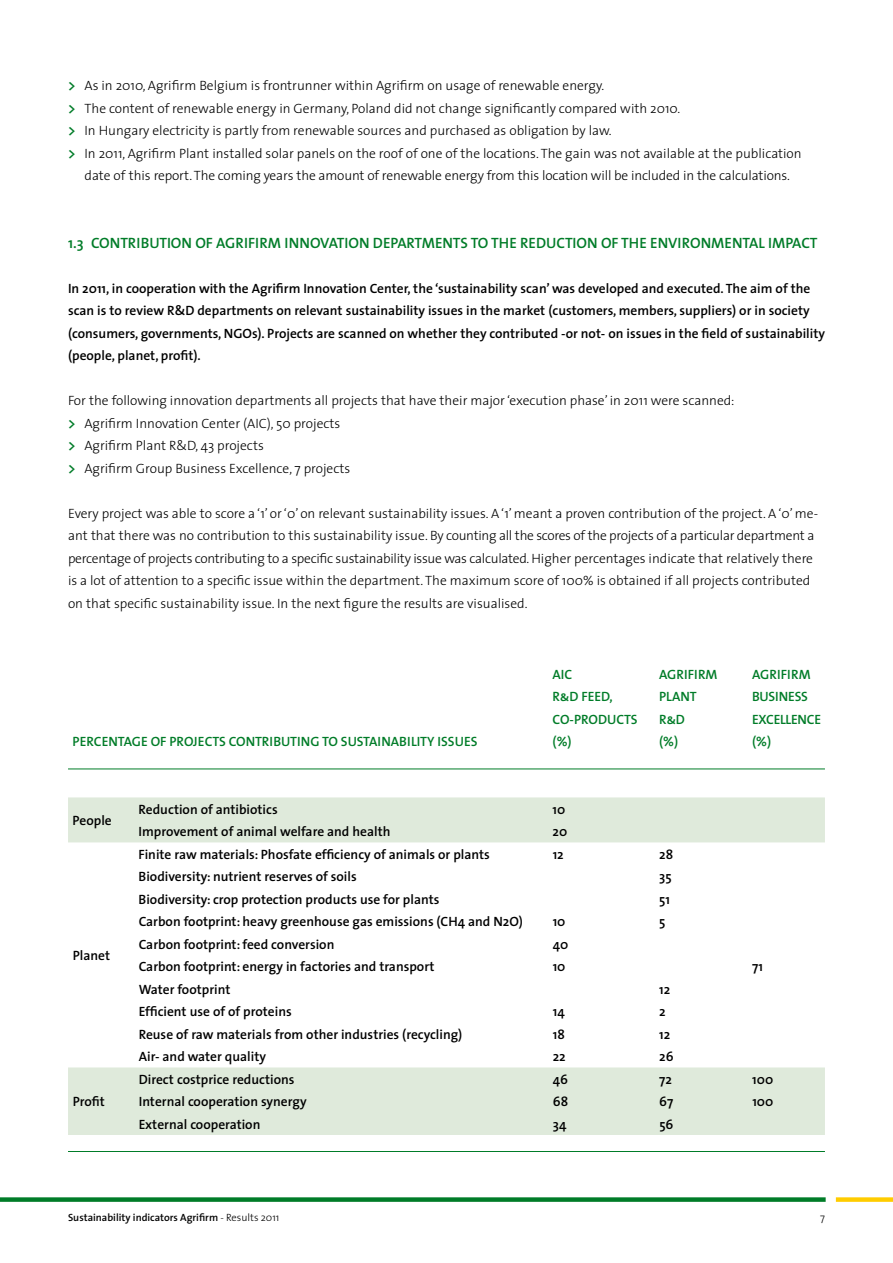
<style>
.page{position:relative;width:893px;height:1263px;background:#fff}
.page>*{position:absolute;margin:0;border:0;box-sizing:border-box;transform-origin:0 0}
.t1{font:600 15px "The Sans";color:#007c28}
.t2{font:300 13.5px/22.5px "The Sans";color:#000}
.t3{font:600 13.5px/22.5px "The Sans";color:#000}
.t4{font:13.5px "The Sans Semi Bold Caps";color:#007c28}
.t5{font:600 10.5px "The Sans";color:#000}
.t6{font:300 10.5px "The Sans";color:#000}
.s1{font-weight:600;font-size:15px;color:#007c28}
.s2{font-weight:300}
</style>
<div class="page">
<div style="left:0;top:1197px;width:826px;height:5px;background:#007c28"></div>
<div style="left:836px;top:1197px;width:57px;height:5px;background:#fc0"></div>
<hr style="left:68px;top:768px;width:757px;height:1px;background:#007c28">
<div style="left:68px;top:797px;width:757px;height:45px;background:#dfeadb"></div>
<div style="left:68px;top:1067px;width:757px;height:68px;background:#dfeadb"></div>
<hr style="left:68px;top:1151px;width:757px;height:1px;background:#007c28">
<p class="t2" style="left:68px;top:74px;width:538px"><span class="s1">&gt;</span> As in 2010, Agrifirm Belgium is frontrunner within Agrifirm on usage of renewable energy.</p>
<p class="t2" style="left:68px;top:96px;width:614px"><span class="s1">&gt;</span> The content of renewable energy in Germany, Poland did not change significantly compared with 2010.</p>
<p class="t2" style="left:68px;top:119px;width:545px"><span class="s1">&gt;</span> In Hungary electricity is partly from renewable sources and purchased as obligation by law.</p>
<p class="t2" style="left:68px;top:141px;width:735px"><span class="s1">&gt;</span> In 2011, Agrifirm Plant installed solar panels on the roof of one of the locations. The gain was not available at the publication</p>
<p class="t2" style="left:85px;top:164px;width:707px">date of this report. The coming years the amount of renewable energy from this location will be included in the calculations.</p>
<p class="t1" style="left:68px;top:230px;width:33px">1.3 Contribution</p>
<p class="t1" style="left:195px;top:230px;width:49px">of Agrifirm</p>
<p class="t1" style="left:284px;top:230px;width:10px">inno</p>
<p class="t1" style="left:320px;top:230px;width:18px">vation</p>
<p class="t1" style="left:373px;top:230px;width:35px">departments</p>
<p class="t1" style="left:471px;top:230px;width:104px">to the reduction</p>
<p class="t1" style="left:601px;top:230px;width:87px">of the environmental</p>
<p class="t1" style="left:768px;top:230px;width:49px">im pact</p>
<p class="t3" style="left:68px;top:276px;width:758px">In 2011, in cooperation with the Agrifirm Innovation Center, the ‘sustainability scan’ was developed and executed. The aim of the scan is to review R&amp;D departments on relevant sustainability issues in the market (customers, members, suppliers) or in society (consumers, governments, NGOs). Projects are scanned on whether they contributed -or not- on issues in the field of sustainability (people, planet, profit).</p>
<p class="t2" style="left:68px;top:389px;width:668px">For the following innovation departments all projects that have their major ‘execution phase’ in 2011 were scanned: <span class="s1">&gt;</span> Agrifirm Innovation Center (AIC), 50 projects<br><span class="s1">&gt;</span> Agrifirm Plant R&amp;D, 43 projects<br><span class="s1">&gt;</span> Agrifirm Group Business Excellence, 7 projects</p>
<p class="t2" style="left:68px;top:501px;width:752px">Every project was able to score a ‘1’ or ‘0’ on relevant sustainability issues. A ‘1’ meant a proven contribution of the project. A ‘0’ me&shy;ant that there was no contribution to this sustainability issue. By counting all the scores of the projects of a particular department a percentage of projects contributing to a specific sustainability issue was calculated. Higher percentages indicate that relatively there is a lot of attention to a specific issue within the department. The maximum score of 100% is obtained if all projects contributed on that specific sustainability issue. In the next figure the results are visualised.</p>
<p class="t4" style="left:561px;top:663px;width:7px">ICA</p>
<p class="t4" style="left:667px;top:663px;width:73px">GRI FI RM A</p>
<p class="t4" style="left:760px;top:663px;width:52px">GRI FI RM</p>
<p class="t4" style="left:553px;top:685px;width:62px">R&amp;D FEED,</p>
<p class="t4" style="left:659px;top:685px;width:39px">PLANT</p>
<p class="t4" style="left:752px;top:685px;width:35px">BUSINESS</p>
<p class="t4" style="left:553px;top:708px;width:152px">CO-PRODUCTS R&amp;DE</p>
<p class="t4" style="left:758px;top:708px;width:16px">XCELLENCE</p>
<p class="t4" style="left:73px;top:730px;width:16px">PERCENTAGE</p>
<p class="t4" style="left:151px;top:730px;width:55px">OF PROJECTS</p>
<p class="t4" style="left:229px;top:730px;width:9px">CONTR</p>
<p class="t4" style="left:270px;top:730px;width:200px">IBUTING TO SUSTAINABILITY ISSUES</p>
<p class="t4" style="left:553px;top:730px;width:21px">(%)</p>
<p class="t4" style="left:659px;top:730px;width:21px">(%)</p>
<p class="t4" style="left:752px;top:730px;width:21px">(%)</p>
<p class="t3" style="left:139px;top:797px;width:141px">Reduction of antibiotics</p>
<p class="t3" style="left:553px;top:797px;width:14px">10</p>
<p class="t3" style="left:73px;top:809px;width:41px">People</p>
<p class="t3" style="left:139px;top:820px;width:253px">Improvement of animal welfare and health</p>
<p class="t3" style="left:553px;top:820px;width:16px">20</p>
<p class="t3" style="left:139px;top:842px;width:353px">Finite raw materials: Phosfate efficiency of animals or plants</p>
<p class="t3" style="left:553px;top:842px;width:13px">12</p>
<p class="t3" style="left:659px;top:842px;width:15px">28</p>
<p class="t3" style="left:139px;top:865px;width:220px">Biodiversity: nutrient reserves of soils</p>
<p class="t3" style="left:659px;top:865px;width:14px">35</p>
<p class="t3" style="left:139px;top:887px;width:302px">Biodiversity: crop protection products use for plants</p>
<p class="t3" style="left:659px;top:887px;width:12px">51</p>
<p class="t3" style="left:73px;top:910px;width:38px">C</p>
<p class="t3" style="left:146px;top:910px;width:378px">arbon footprint: heavy greenhouse gas emissions (CH4 and N2O)</p>
<p class="t3" style="left:553px;top:910px;width:14px">10</p>
<p class="t3" style="left:659px;top:910px;width:8px">5</p>
<p class="t3" style="left:73px;top:932px;width:38px">C</p>
<p class="t3" style="left:146px;top:932px;width:190px">arbon footprint: feed conversion</p>
<p class="t3" style="left:553px;top:932px;width:17px">40</p>
<p class="t3" style="left:73px;top:949px;width:39px;line-height:11.2px">Planet<br>C</p>
<p class="t3" style="left:146px;top:955px;width:290px">arbon footprint: energy in factories and transport</p>
<p class="t3" style="left:553px;top:955px;width:14px">10</p>
<p class="t3" style="left:752px;top:955px;width:12px">71</p>
<p class="t3" style="left:139px;top:977px;width:93px">Water footprint</p>
<p class="t3" style="left:659px;top:977px;width:13px">12</p>
<p class="t3" style="left:139px;top:1000px;width:155px">Efficient use of of proteins</p>
<p class="t3" style="left:553px;top:1000px;width:14px">14</p>
<p class="t3" style="left:659px;top:1000px;width:8px">2</p>
<p class="t3" style="left:139px;top:1022px;width:325px">Reuse of raw materials from other industries (recycling)</p>
<p class="t3" style="left:553px;top:1022px;width:14px">18</p>
<p class="t3" style="left:659px;top:1022px;width:13px">12</p>
<p class="t3" style="left:139px;top:1045px;width:129px">Air- and water quality</p>
<p class="t3" style="left:553px;top:1045px;width:15px">22</p>
<p class="t3" style="left:659px;top:1045px;width:16px">26</p>
<p class="t3" style="left:73px;top:1067px;width:39px">D</p>
<p class="t3" style="left:148px;top:1067px;width:148px">irect costprice reductions</p>
<p class="t3" style="left:553px;top:1067px;width:17px">46</p>
<p class="t3" style="left:659px;top:1067px;width:14px">72</p>
<p class="t3" style="left:752px;top:1067px;width:23px">100</p>
<p class="t3" style="left:73px;top:1090px;width:34px">P rofit</p>
<p class="t3" style="left:139px;top:1090px;width:170px">Internal cooperation synergy</p>
<p class="t3" style="left:553px;top:1090px;width:17px">68</p>
<p class="t3" style="left:659px;top:1090px;width:15px">67</p>
<p class="t3" style="left:752px;top:1090px;width:23px">100</p>
<p class="t3" style="left:139px;top:1112px;width:123px">External cooperation</p>
<p class="t3" style="left:553px;top:1112px;width:15px">34</p>
<p class="t3" style="left:659px;top:1112px;width:16px">56</p>
<p class="t5" style="left:68px;top:1209px;width:213px">Sustainability indicators Agrifirm <span class="s2">- Results 2011</span></p>
<p class="t6" style="left:820px;top:1209px;width:6px">7</p>
</div>
